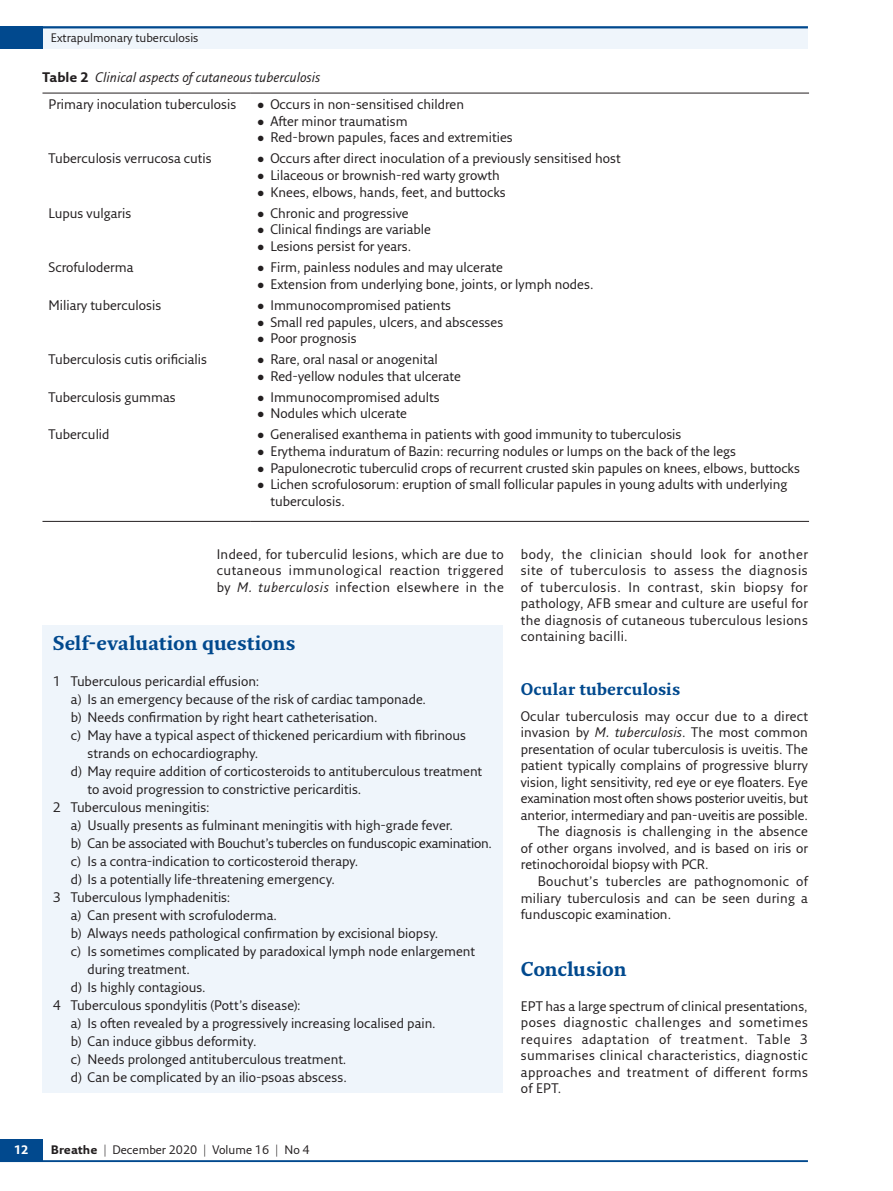
<style>
.page{position:relative;width:893px;height:1191px;background:#fff}
.page>*{position:absolute;margin:0;border:0;box-sizing:border-box;transform-origin:0 0}
.t1{font:700 19.5px "Fresco Std";letter-spacing:-.01em;color:#01498e}
.t2{font:700 16.5px "Fresco Std";letter-spacing:.01em;color:#01498e}
.t3{font:13.5px/16.5px "Fresco Sans Pro";color:#231f20;text-align:justify}
.t4{font:13.5px "Fresco Sans Pro";letter-spacing:-.02em;color:#231f20}
.t5{font:italic 13.5px/26.7px "Fresco Sans Pro";color:#231f20}
.t6{font:12px "Fresco Sans Pro";color:#231f20}
.t7{font:700 12px "Fresco Sans Pro";color:#fff}
.s1{font-weight:700;font-style:normal}
.s2{font-style:normal}
.s3{font-style:italic}
.s4{font-weight:700}
</style>
<div class="page">
<hr style="left:0;top:1160px;width:808px;height:2px;background:#01498e">
<div style="left:0;top:1138px;width:43px;height:23px;background:#01498e"></div>
<div style="left:0;top:26px;width:808px;height:23px;background:#eff5fb"></div>
<hr style="left:0;top:26px;width:808px;height:2px;background:#01498e">
<div style="left:0;top:26px;width:43px;height:23px;background:#01498e"></div>
<div style="left:42px;top:625px;width:461px;height:468px;background:#eff5fb"></div>
<hr style="left:42px;top:93px;width:209px;height:1px;background:#231f20">
<hr style="left:251px;top:93px;width:558px;height:1px;background:#231f20">
<hr style="left:42px;top:521px;width:209px;height:1px;background:#231f20">
<hr style="left:251px;top:521px;width:558px;height:1px;background:#231f20">
<p class="t6" style="left:51px;top:30px;width:149px">Extrapulmonary tuberculosis</p>
<p class="t5" style="left:48px;top:64px;width:273px;text-indent:-6px"><span class="s1">Table 2</span> Clinical aspects of cutaneous tuberculosis<br><span class="s2">Primary inoculation tuberculosis</span></p>
<p class="t3" style="left:257px;top:96px;width:209px">• Occurs in non-sensitised children</p>
<p class="t3" style="left:257px;top:112px;width:152px">• After minor traumatism</p>
<p class="t3" style="left:257px;top:129px;width:258px">• Red-brown papules, faces and extremities</p>
<p class="t3" style="left:48px;top:150px;width:165px">Tuberculosis verrucosa cutis</p>
<p class="t3" style="left:257px;top:150px;width:365px">• Occurs after direct inoculation of a previously sensitised host</p>
<p class="t3" style="left:257px;top:167px;width:244px">• Lilaceous or brownish-red warty growth</p>
<p class="t3" style="left:257px;top:183px;width:250px">• Knees, elbows, hands, feet, and buttocks</p>
<p class="t3" style="left:48px;top:204px;width:84px">Lupus vulgaris</p>
<p class="t3" style="left:257px;top:204px;width:153px">• Chronic and progressive</p>
<p class="t3" style="left:257px;top:221px;width:176px">• Clinical findings are variable</p>
<p class="t3" style="left:257px;top:238px;width:156px">• Lesions persist for years.</p>
<p class="t3" style="left:48px;top:259px;width:87px">Scrofuloderma</p>
<p class="t3" style="left:257px;top:259px;width:248px">• Firm, painless nodules and may ulcerate</p>
<p class="t3" style="left:257px;top:275px;width:338px">• Extension from underlying bone, joints, or lymph nodes.</p>
<p class="t3" style="left:48px;top:296px;width:114px">Miliary tuberculosis</p>
<p class="t3" style="left:257px;top:296px;width:196px">• Immunocompromised patients</p>
<p class="t3" style="left:257px;top:313px;width:248px">• Small red papules, ulcers, and abscesses</p>
<p class="t3" style="left:257px;top:330px;width:101px">• Poor prognosis</p>
<p class="t3" style="left:48px;top:351px;width:160px">Tuberculosis cutis orificialis</p>
<p class="t3" style="left:257px;top:351px;width:183px">• Rare, oral nasal or anogenital</p>
<p class="t3" style="left:257px;top:367px;width:206px">• Red-yellow nodules that ulcerate</p>
<p class="t3" style="left:48px;top:388px;width:129px">Tuberculosis gummas</p>
<p class="t3" style="left:257px;top:388px;width:184px">• Immunocompromised adults</p>
<p class="t3" style="left:257px;top:405px;width:152px">• Nodules which ulcerate</p>
<p class="t3" style="left:48px;top:426px;width:63px">Tuberculid</p>
<p class="t3" style="left:257px;top:426px;width:426px">• Generalised exanthema in patients with good immunity to tuberculosis</p>
<p class="t3" style="left:257px;top:442px;width:481px">• Erythema induratum of Bazin: recurring nodules or lumps on the back of the legs</p>
<p class="t3" style="left:257px;top:459px;width:545px">• Papulonecrotic tuberculid crops of recurrent crusted skin papules on knees, elbows, buttocks</p>
<p class="t3" style="left:270px;top:476px;width:519px;text-indent:-14px">• Lichen scrofulosorum: eruption of small follicular papules in young adults with underlying tuberculosis.</p>
<p class="t3" style="left:217px;top:545px;width:289px">Indeed, for tuberculid lesions, which are due to cutaneous immunological reaction triggered by <span class="s3">M. tuberculosis</span> infection elsewhere in the</p>
<p class="t3" style="left:521px;top:545px;width:289px">body, the clinician should look for another site of tuberculosis to assess the diagnosis of tuberculosis. In contrast, skin biopsy for pathology, AFB smear and culture are useful for the diagnosis of cutaneous tuberculous lesions containing bacilli.</p>
<p class="t2" style="left:521px;top:679px;width:161px">Ocular tuberculosis</p>
<p class="t3" style="left:521px;top:707px;width:289px">Ocular tuberculosis may occur due to a direct</p>
<p class="t3" style="left:521px;top:724px;width:289px">invasion by <span class="s3">M. tuberculosis</span>. The most common</p>
<p class="t3" style="left:521px;top:740px;width:289px">presentation of ocular tuberculosis is uveitis. The</p>
<p class="t3" style="left:521px;top:757px;width:289px">patient typically complains of progressive blurry</p>
<p class="t3" style="left:521px;top:773px;width:289px">vision, light sensitivity, red eye or eye floaters. Eye</p>
<p class="t4" style="left:521px;top:790px;width:289px">examination most often shows posterior uveitis, but</p>
<p class="t3" style="left:521px;top:806px;width:289px">anterior, intermediary and pan-uveitis are possible.</p>
<p class="t3" style="left:538px;top:823px;width:272px">The diagnosis is challenging in the absence</p>
<p class="t3" style="left:521px;top:839px;width:289px">of other organs involved, and is based on iris or</p>
<p class="t3" style="left:521px;top:856px;width:189px">retinochoroidal biopsy with PCR.</p>
<p class="t3" style="left:538px;top:872px;width:271px">Bouchut’s tubercles are pathognomonic of</p>
<p class="t3" style="left:521px;top:889px;width:288px">miliary tuberculosis and can be seen during a</p>
<p class="t3" style="left:521px;top:905px;width:152px">funduscopic examination.</p>
<h1 class="t1" style="left:521px;top:956px;width:107px">Conclusion</h1>
<p class="t3" style="left:521px;top:997px;width:289px">EPT has a large spectrum of clinical presentations, poses diagnostic challenges and sometimes requires adaptation of treatment. Table 3 summarises clinical characteristics, diagnostic approaches and treatment of different forms of EPT.</p>
<h1 class="t1" style="left:53px;top:631px;width:244px">Self-evaluation questions</h1>
<p class="t3" style="left:53px;top:673px;width:208px">1 Tuberculous pericardial effusion:</p>
<p class="t3" style="left:71px;top:691px;width:357px">a) Is an emergency because of the risk of cardiac tamponade.</p>
<p class="t3" style="left:71px;top:709px;width:308px">b) Needs confirmation by right heart catheterisation.</p>
<p class="t3" style="left:71px;top:727px;width:397px">c) May have a typical aspect of thickened pericardium with fibrinous</p>
<p class="t3" style="left:87px;top:745px;width:172px">strands on echocardiography.</p>
<p class="t3" style="left:71px;top:763px;width:413px">d) May require addition of corticosteroids to antituberculous treatment</p>
<p class="t3" style="left:87px;top:781px;width:275px">to avoid progression to constrictive pericarditis.</p>
<p class="t3" style="left:53px;top:799px;width:158px">2 Tuberculous meningitis:</p>
<p class="t3" style="left:71px;top:817px;width:384px">a) Usually presents as fulminant meningitis with high-grade fever.</p>
<p class="t4" style="left:71px;top:835px;width:422px">b) Can be associated with Bouchut’s tubercles on funduscopic examination.</p>
<p class="t3" style="left:71px;top:853px;width:289px">c) Is a contra-indication to corticosteroid therapy.</p>
<p class="t3" style="left:71px;top:871px;width:265px">d) Is a potentially life-threatening emergency.</p>
<p class="t3" style="left:53px;top:889px;width:179px">3 Tuberculous lymphadenitis:</p>
<p class="t3" style="left:71px;top:907px;width:208px">a) Can present with scrofuloderma.</p>
<p class="t3" style="left:71px;top:925px;width:369px">b) Always needs pathological confirmation by excisional biopsy.</p>
<p class="t3" style="left:71px;top:943px;width:406px">c) Is sometimes complicated by paradoxical lymph node enlargement</p>
<p class="t3" style="left:87px;top:961px;width:104px">during treatment.</p>
<p class="t3" style="left:71px;top:979px;width:136px">d) Is highly contagious.</p>
<p class="t3" style="left:53px;top:997px;width:249px">4 Tuberculous spondylitis (Pott’s disease):</p>
<p class="t3" style="left:71px;top:1015px;width:366px">a) Is often revealed by a progressively increasing localised pain.</p>
<p class="t3" style="left:71px;top:1033px;width:187px">b) Can induce gibbus deformity.</p>
<p class="t3" style="left:71px;top:1051px;width:277px">c) Needs prolonged antituberculous treatment.</p>
<p class="t3" style="left:71px;top:1069px;width:277px">d) Can be complicated by an ilio-psoas abscess.</p>
<p class="t7" style="left:14px;top:1142px;width:16px">12</p>
<p class="t6" style="left:51px;top:1142px;width:260px"><span class="s4">Breathe</span> | December 2020 | Volume 16 | No 4</p>
</div>
